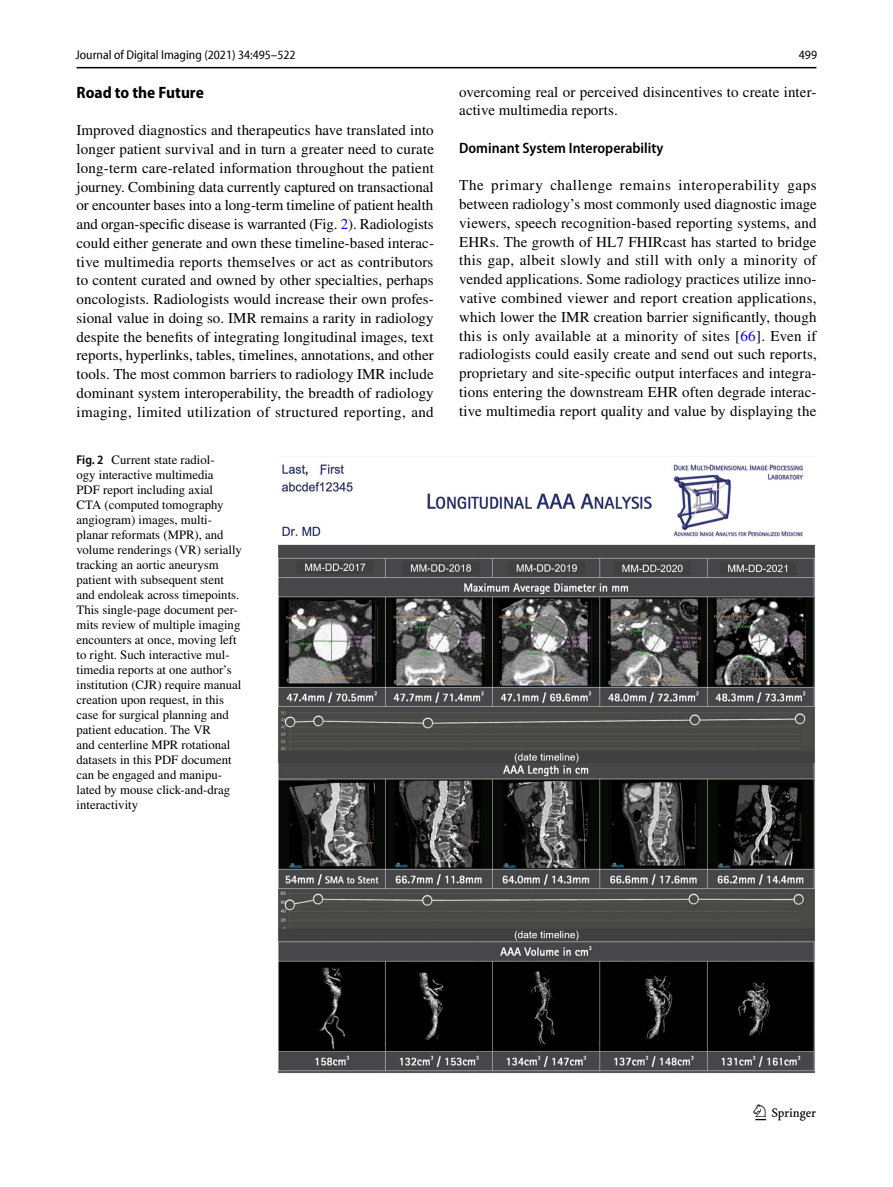
<style>
.page{position:relative;width:893px;height:1187px;background:#fff}
.page>*{position:absolute;margin:0;border:0;box-sizing:border-box;transform-origin:0 0}
.t1{font:22.5px "Springnew Regular 3";color:#000}
.t2{font:700 semi-condensed 16.5px "Myriad Pro";color:#000}
.t3{font:15px/18.8px "STIX";letter-spacing:.01em;color:#000;text-align:justify}
.t4{font:600 semi-condensed 15px "Myriad Pro";color:#000}
.t5{font:12.75px/15px "STIX";color:#000}
.t6{font:semi-condensed 12.75px "Myriad Pro Unic";color:#000}
.s1{color:#00f}
.s2{font-family:"Myriad Pro";font-weight:600;font-stretch:semi-condensed}
</style>
<div class="page">
<hr style="left:77px;top:67px;width:739px;height:1px;background:#000">
<img style="left:278px;top:456px;width:537px;height:617px">
<p class="t6" style="left:76px;top:50px;width:221px">Journal of Digital Imaging (2021) 34:495–522</p>
<p class="t6" style="left:799px;top:50px;width:20px">499</p>
<p class="t2" style="left:77px;top:83px;width:129px">Road to the Future</p>
<p class="t3" style="left:77px;top:122px;width:359px">Improved diagnostics and therapeutics have translated into longer patient survival and in turn a greater need to curate long-term care-related information throughout the patient journey. Combining data currently captured on transactional or encounter bases into a long-term timeline of patient health and organ-specific disease is warranted (Fig. <span class="s1">2</span>). Radiologists could either generate and own these timeline-based interac&shy;tive multimedia reports themselves or act as contributors to content curated and owned by other specialties, perhaps oncologists. Radiologists would increase their own profes&shy;sional value in doing so. IMR remains a rarity in radiology despite the benefits of integrating longitudinal images, text reports, hyperlinks, tables, timelines, annotations, and other tools. The most common barriers to radiology IMR include dominant system interoperability, the breadth of radiology imaging, limited utilization of structured reporting, and</p>
<p class="t5" style="left:77px;top:453px;width:167px"><span class="s2">Fig. 2</span> Current state radiol-<br>ogy interactive multimedia<br>PDF report including axial<br>CTA (computed tomography angiogram) images, multi&shy;planar reformats (MPR), and volume renderings (VR) serially tracking an aortic aneurysm patient with subsequent stent and endoleak across timepoints.<br>This single-page document per&shy;mits review of multiple imaging encounters at once, moving left to right. Such interactive mul&shy;timedia reports at one author’s institution (CJR) require manual creation upon request, in this case for surgical planning and patient education. The VR<br>and centerline MPR rotational datasets in this PDF document can be engaged and manipu&shy;lated by mouse click-and-drag interactivity</p>
<p class="t3" style="left:459px;top:83px;width:359px">overcoming real or perceived disincentives to create inter&shy;active multimedia reports.</p>
<p class="t4" style="left:459px;top:140px;width:206px">Dominant System Interoperability</p>
<p class="t3" style="left:459px;top:177px;width:359px">The primary challenge remains interoperability gaps between radiology’s most commonly used diagnostic image viewers, speech recognition-based reporting systems, and EHRs. The growth of HL7 FHIRcast has started to bridge this gap, albeit slowly and still with only a minority of vended applications. Some radiology practices utilize inno&shy;vative combined viewer and report creation applications, which lower the IMR creation barrier significantly, though this is only available at a minority of sites [<span class="s1">66</span>]. Even if radiologists could easily create and send out such reports, proprietary and site-specific output interfaces and integra&shy;tions entering the downstream EHR often degrade interac&shy;tive multimedia report quality and value by displaying the</p>
<h1 class="t1" style="left:755px;top:1104px;width:62px">1 3</h1>
</div>
